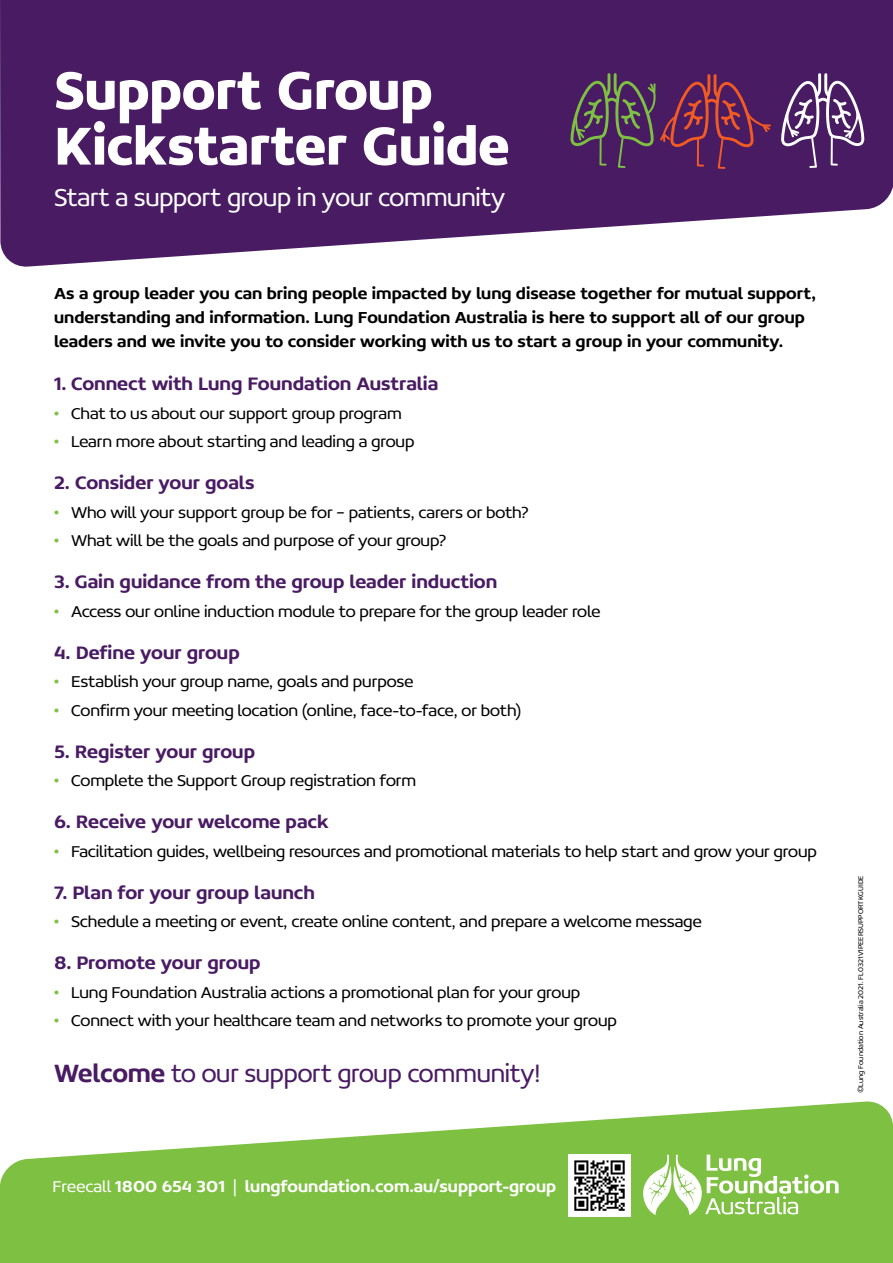
<style>
.page{position:relative;width:893px;height:1263px;background:#fff}
.page>*{position:absolute;margin:0;border:0;box-sizing:border-box;transform-origin:0 0}
.t1{font:700 57px/55.5px "Concord W00";letter-spacing:-.005em;color:#fff;scale:.95 1}
.t2{font:300 27px "Concord W00";letter-spacing:-.01em;color:#491b63;scale:.95 1}
.t3{font:300 27px "Concord W00";letter-spacing:-.01em;color:#fff;scale:.95 1}
.t4{font:500 19.5px "Concord W00";color:#491b63}
.t5{font:300 17.25px "Concord W00";letter-spacing:-.005em;color:#000}
.t6{font:500 17.25px/24px "Concord W00";color:#000}
.t7{font:500 17.25px "Concord W00";color:#fff}
.t8{font:300 7.5px "Concord W00";color:#000}
.s1{color:#7ec042}
.s2{font-weight:500}
.s3{font-weight:300}
</style>
<div class="page">
<svg style="left:0;top:1101px;width:893px;height:162px;fill:#7ec042"></svg>
<svg style="left:643px;top:1154px;width:196px;height:61px"></svg>
<img style="left:568px;top:1154px;width:62px;height:62px">
<svg style="left:0;top:0;width:893px;height:267px;background:#5f3776"></svg>
<svg style="left:781px;top:73px;width:83px;height:95px;background:#704c84"></svg>
<svg style="left:570px;top:73px;width:201px;height:96px;background:#5c2f5a"></svg>
<h1 class="t1" style="left:54px;top:61px;width:481px">Support Group<br>Kickstarter Guide</h1>
<h2 class="t3" style="left:54px;top:181px;width:477px">Start a support group in your community</h2>
<p class="t6" style="left:54px;top:281px;width:764px">As a group leader you can bring people impacted by lung disease together for mutual support, understanding and information. Lung Foundation Australia is here to support all of our group leaders and we invite you to consider working with us to start a group in your community.</p>
<p class="t4" style="left:54px;top:372px;width:386px">1. Connect with Lung Foundation Australia</p>
<p class="t5" style="left:54px;top:403px;width:349px"><span class="s1">•</span> Chat to us about our support group program</p>
<p class="t5" style="left:54px;top:431px;width:362px"><span class="s1">•</span> Learn more about starting and leading a group</p>
<p class="t4" style="left:54px;top:471px;width:202px">2. Consider your goals</p>
<p class="t5" style="left:54px;top:502px;width:476px"><span class="s1">•</span> Who will your support group be for – patients, carers or both?</p>
<p class="t5" style="left:54px;top:530px;width:394px"><span class="s1">•</span> What will be the goals and purpose of your group?</p>
<p class="t4" style="left:54px;top:570px;width:445px">3. Gain guidance from the group leader induction</p>
<p class="t5" style="left:54px;top:601px;width:548px"><span class="s1">•</span> Access our online induction module to prepare for the group leader role</p>
<p class="t4" style="left:54px;top:640px;width:187px">4. Define your group</p>
<p class="t5" style="left:54px;top:671px;width:361px"><span class="s1">•</span> Establish your group name, goals and purpose</p>
<p class="t5" style="left:54px;top:700px;width:469px"><span class="s1">•</span> Confirm your meeting location (online, face-to-face, or both)</p>
<p class="t4" style="left:54px;top:739px;width:203px">5. Register your group</p>
<p class="t5" style="left:54px;top:770px;width:363px"><span class="s1">•</span> Complete the Support Group registration form</p>
<p class="t4" style="left:54px;top:810px;width:276px">6. Receive your welcome pack</p>
<p class="t5" style="left:54px;top:841px;width:765px"><span class="s1">•</span> Facilitation guides, wellbeing resources and promotional materials to help start and grow your group</p>
<p class="t4" style="left:54px;top:880px;width:262px">7. Plan for your group launch</p>
<p class="t5" style="left:54px;top:911px;width:649px"><span class="s1">•</span> Schedule a meeting or event, create online content, and prepare a welcome message</p>
<p class="t4" style="left:54px;top:951px;width:208px">8. Promote your group</p>
<p class="t5" style="left:54px;top:982px;width:528px"><span class="s1">•</span> Lung Foundation Australia actions a promotional plan for your group</p>
<p class="t5" style="left:54px;top:1010px;width:565px"><span class="s1">•</span> Connect with your healthcare team and networks to promote your group</p>
<h2 class="t2" style="left:54px;top:1057px;width:514px"><span class="s2">Welcome</span> to our support group community!</h2>
<p class="t7" style="left:52px;top:1176px;width:505px"><span class="s3">Freecall</span> 1800 654 301 <span class="s3">|</span> lungfoundation.com.au/support-group</p>
<p class="t8" style="left:856px;top:1093px;width:219px;rotate:-90deg">©Lung Foundation Australia 2021. FL0321V1PEERSUPPORTKGUIDE</p>
</div>
